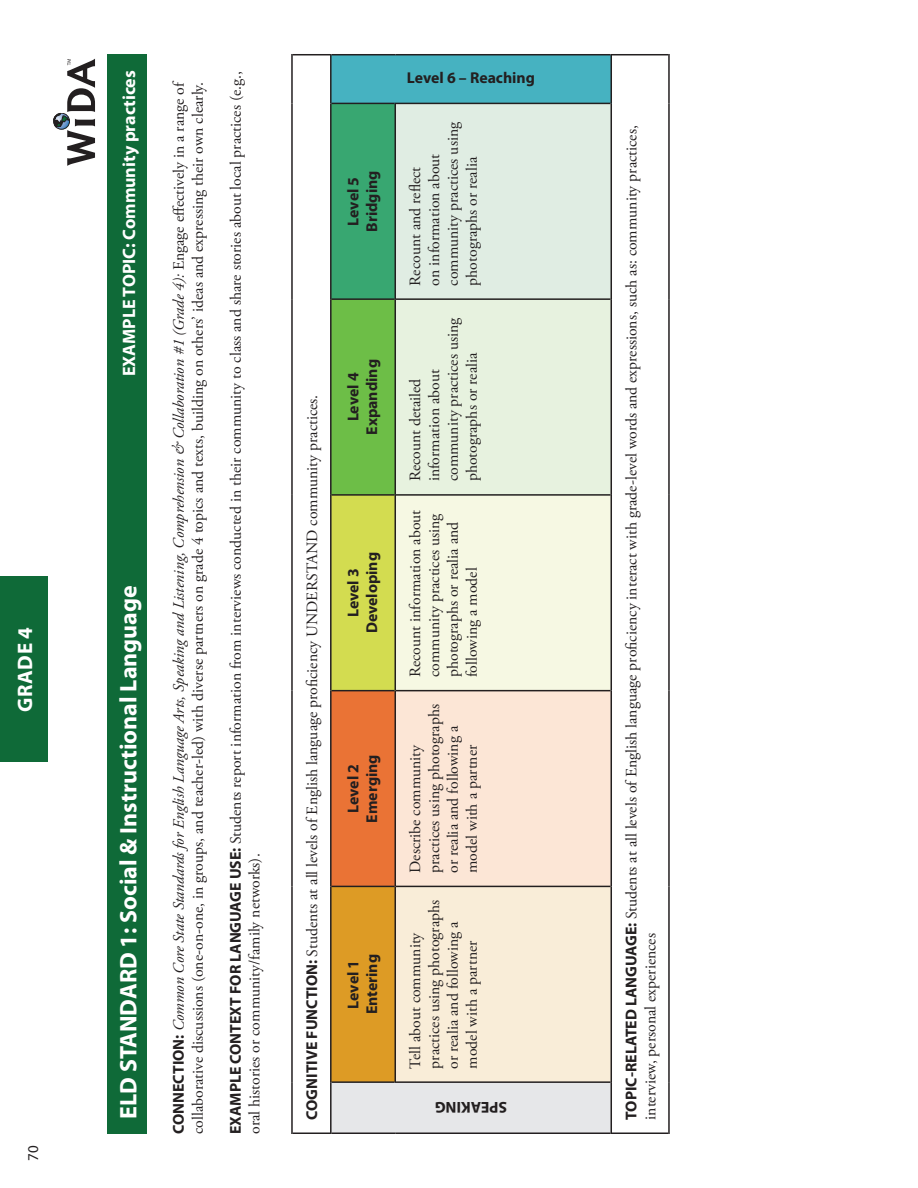
<style>
.page{position:relative;width:918px;height:1188px;background:#fff}
.page>*{position:absolute;margin:0;border:0;box-sizing:border-box;transform-origin:0 0}
.t1{font:700 24px "Myriad Pro";color:#fff}
.t2{font:700 21px "Myriad Pro";letter-spacing:.02em;color:#fff}
.t3{font:700 18px "Myriad Pro";color:#fff}
.t4{font:15.75px/18.9px "Adobe Garamond Pro";color:#231f20}
.t5{font:700 15.75px "Myriad Pro";color:#231f20}
.t6{font:15px "Myriad Pro";color:#231f20}
.s1{font-family:"Myriad Pro";font-weight:700}
.s2{font-style:italic}
</style>
<div class="page">
<div style="left:53px;top:113px;width:17px;height:16px;border:1px solid #231f20;border-radius:50%"></div>
<svg style="left:54px;top:59px;width:41px;height:107px"></svg>
<div style="left:0;top:577px;width:48px;height:185px;background:#0f6a38"></div>
<div style="left:107px;top:54px;width:40px;height:1080px;background:#0f6a38"></div>
<div style="left:331px;top:1082px;width:280px;height:51px;background:#e6e7e9"></div>
<div style="left:331px;top:886px;width:64px;height:196px;background:#dd9b25"></div>
<div style="left:331px;top:691px;width:64px;height:195px;background:#ea7335"></div>
<div style="left:331px;top:495px;width:64px;height:196px;background:#d3dc50"></div>
<div style="left:331px;top:299px;width:64px;height:196px;background:#6dbe47"></div>
<div style="left:331px;top:103px;width:64px;height:196px;background:#38a771"></div>
<div style="left:331px;top:55px;width:280px;height:48px;background:#46b2c1"></div>
<div style="left:395px;top:886px;width:216px;height:196px;background:#f9edd8"></div>
<div style="left:395px;top:691px;width:216px;height:195px;background:#fce6d6"></div>
<div style="left:395px;top:495px;width:216px;height:196px;background:#f6f8e3"></div>
<div style="left:395px;top:299px;width:216px;height:196px;background:#e7f2df"></div>
<div style="left:395px;top:103px;width:216px;height:196px;background:#e0ede3"></div>
<hr style="left:330px;top:1082px;width:2px;height:52px;background:#231f20">
<hr style="left:332px;top:1132px;width:63px;height:2px;background:#231f20">
<hr style="left:330px;top:886px;width:2px;height:196px;background:#231f20">
<hr style="left:332px;top:1081px;width:63px;height:2px;background:#231f20">
<hr style="left:330px;top:691px;width:2px;height:195px;background:#231f20">
<hr style="left:332px;top:886px;width:63px;height:1px;background:#231f20">
<hr style="left:330px;top:495px;width:2px;height:196px;background:#231f20">
<hr style="left:332px;top:690px;width:63px;height:1px;background:#231f20">
<hr style="left:330px;top:299px;width:2px;height:196px;background:#231f20">
<hr style="left:332px;top:494px;width:63px;height:2px;background:#231f20">
<hr style="left:330px;top:103px;width:2px;height:196px;background:#231f20">
<hr style="left:332px;top:298px;width:63px;height:2px;background:#231f20">
<hr style="left:330px;top:54px;width:2px;height:49px;background:#231f20">
<hr style="left:332px;top:103px;width:63px;height:1px;background:#231f20">
<hr style="left:332px;top:54px;width:63px;height:1px;background:#231f20">
<hr style="left:395px;top:1132px;width:216px;height:2px;background:#231f20">
<hr style="left:395px;top:886px;width:1px;height:197px;background:#231f20">
<hr style="left:396px;top:1081px;width:215px;height:2px;background:#231f20">
<hr style="left:395px;top:691px;width:1px;height:195px;background:#231f20">
<hr style="left:396px;top:886px;width:215px;height:1px;background:#231f20">
<hr style="left:395px;top:495px;width:1px;height:196px;background:#231f20">
<hr style="left:396px;top:690px;width:215px;height:1px;background:#231f20">
<hr style="left:395px;top:299px;width:1px;height:196px;background:#231f20">
<hr style="left:396px;top:494px;width:215px;height:2px;background:#231f20">
<hr style="left:395px;top:103px;width:1px;height:196px;background:#231f20">
<hr style="left:396px;top:298px;width:215px;height:2px;background:#231f20">
<hr style="left:396px;top:103px;width:215px;height:1px;background:#231f20">
<hr style="left:395px;top:54px;width:216px;height:1px;background:#231f20">
<hr style="left:291px;top:1082px;width:2px;height:52px;background:#231f20">
<hr style="left:293px;top:1132px;width:37px;height:2px;background:#231f20">
<hr style="left:291px;top:886px;width:2px;height:196px;background:#231f20">
<hr style="left:291px;top:691px;width:2px;height:195px;background:#231f20">
<hr style="left:291px;top:495px;width:2px;height:196px;background:#231f20">
<hr style="left:291px;top:299px;width:2px;height:196px;background:#231f20">
<hr style="left:291px;top:103px;width:2px;height:196px;background:#231f20">
<hr style="left:291px;top:54px;width:2px;height:49px;background:#231f20">
<hr style="left:293px;top:54px;width:37px;height:1px;background:#231f20">
<hr style="left:612px;top:1132px;width:56px;height:2px;background:#231f20">
<hr style="left:611px;top:1082px;width:1px;height:52px;background:#231f20">
<hr style="left:611px;top:886px;width:1px;height:196px;background:#231f20">
<hr style="left:611px;top:691px;width:1px;height:195px;background:#231f20">
<hr style="left:611px;top:495px;width:1px;height:196px;background:#231f20">
<hr style="left:611px;top:299px;width:1px;height:196px;background:#231f20">
<hr style="left:611px;top:103px;width:1px;height:196px;background:#231f20">
<hr style="left:611px;top:54px;width:1px;height:49px;background:#231f20">
<hr style="left:612px;top:54px;width:56px;height:1px;background:#231f20">
<hr style="left:668px;top:1082px;width:2px;height:52px;background:#231f20">
<hr style="left:668px;top:886px;width:2px;height:196px;background:#231f20">
<hr style="left:668px;top:691px;width:2px;height:195px;background:#231f20">
<hr style="left:668px;top:495px;width:2px;height:196px;background:#231f20">
<hr style="left:668px;top:299px;width:2px;height:196px;background:#231f20">
<hr style="left:668px;top:103px;width:2px;height:196px;background:#231f20">
<hr style="left:668px;top:54px;width:2px;height:49px;background:#231f20">
<p class="t2" style="left:11px;top:712px;width:86px;rotate:-90deg">GRADE 4</p>
<p class="t6" style="left:24px;top:1161px;width:17px;rotate:-90deg">70</p>
<p class="t3" style="left:117px;top:376px;width:308px;rotate:-90deg">EXAMPLE TOPIC: Community practices</p>
<p class="t1" style="left:113px;top:1119px;width:535px;rotate:-90deg">ELD STANDARD 1: Social &amp; Instructional Language</p>
<p class="t4" style="left:170px;top:1134px;width:1055px;rotate:-90deg"><span class="s1">CONNECTION:</span> <span class="s2">Common Core State Standards for English Language Arts, Speaking and Listening, Comprehension &amp; Collaboration #1 (Grade 4):</span> Engage effectively in a range of collaborative discussions (one-on-one, in groups, and teacher-led) with diverse partners on grade 4 topics and texts, building on others’ ideas and expressing their own clearly.</p>
<p class="t4" style="left:227px;top:1134px;width:1064px;rotate:-90deg"><span class="s1">EXAMPLE CONTEXT FOR LANGUAGE USE:</span> Students report information from interviews conducted in their community to class and share stories about local practices (e.g., oral histories or community/family networks).</p>
<p class="t5" style="left:343px;top:226px;width:50px;rotate:-90deg">Level 5</p>
<p class="t5" style="left:362px;top:232px;width:63px;rotate:-90deg">Bridging</p>
<p class="t4" style="left:303px;top:1120px;width:727px;rotate:-90deg"><span class="s1">COGNITIVE FUNCTION:</span> Students at all levels of English language proficiency UNDERSTAND community practices.</p>
<p class="t5" style="left:362px;top:435px;width:77px;rotate:-90deg">Expanding</p>
<p class="t5" style="left:343px;top:421px;width:50px;rotate:-90deg">Level 4</p>
<p class="t5" style="left:362px;top:633px;width:83px;rotate:-90deg">Developing</p>
<p class="t5" style="left:343px;top:617px;width:50px;rotate:-90deg">Level 3</p>
<p class="t5" style="left:343px;top:813px;width:50px;rotate:-90deg">Level 2</p>
<p class="t5" style="left:362px;top:823px;width:70px;rotate:-90deg">Emerging</p>
<p class="t5" style="left:343px;top:1009px;width:50px;rotate:-90deg">Level 1</p>
<p class="t5" style="left:362px;top:1014px;width:62px;rotate:-90deg">Entering</p>
<p class="t5" style="left:407px;top:67px;width:130px">Level 6 – Reaching</p>
<p class="t4" style="left:406px;top:286px;width:165px;rotate:-90deg">Recount and reflect<br>on information about community practices using photographs or realia</p>
<p class="t4" style="left:623px;top:1120px;width:996px;rotate:-90deg"><span class="s1">TOPIC-RELATED LANGUAGE:</span> Students at all levels of English language proficiency interact with grade-level words and expressions, such as: community practices,</p>
<p class="t4" style="left:406px;top:481px;width:165px;rotate:-90deg">Recount detailed information about community practices using photographs or realia</p>
<p class="t4" style="left:406px;top:677px;width:169px;rotate:-90deg">Recount information about community practices using photographs or realia and following a model</p>
<p class="t4" style="left:406px;top:873px;width:170px;rotate:-90deg">Describe community practices using photographs or realia and following a model with a partner</p>
<p class="t4" style="left:406px;top:1069px;width:170px;rotate:-90deg">Tell about community practices using photographs or realia and following a model with a partner</p>
<p class="t4" style="left:642px;top:1120px;width:188px;rotate:-90deg">interview, personal experiences</p>
<p class="t5" style="left:507px;top:1117px;width:74px;rotate:-180deg">SPEAKING</p>
</div>
